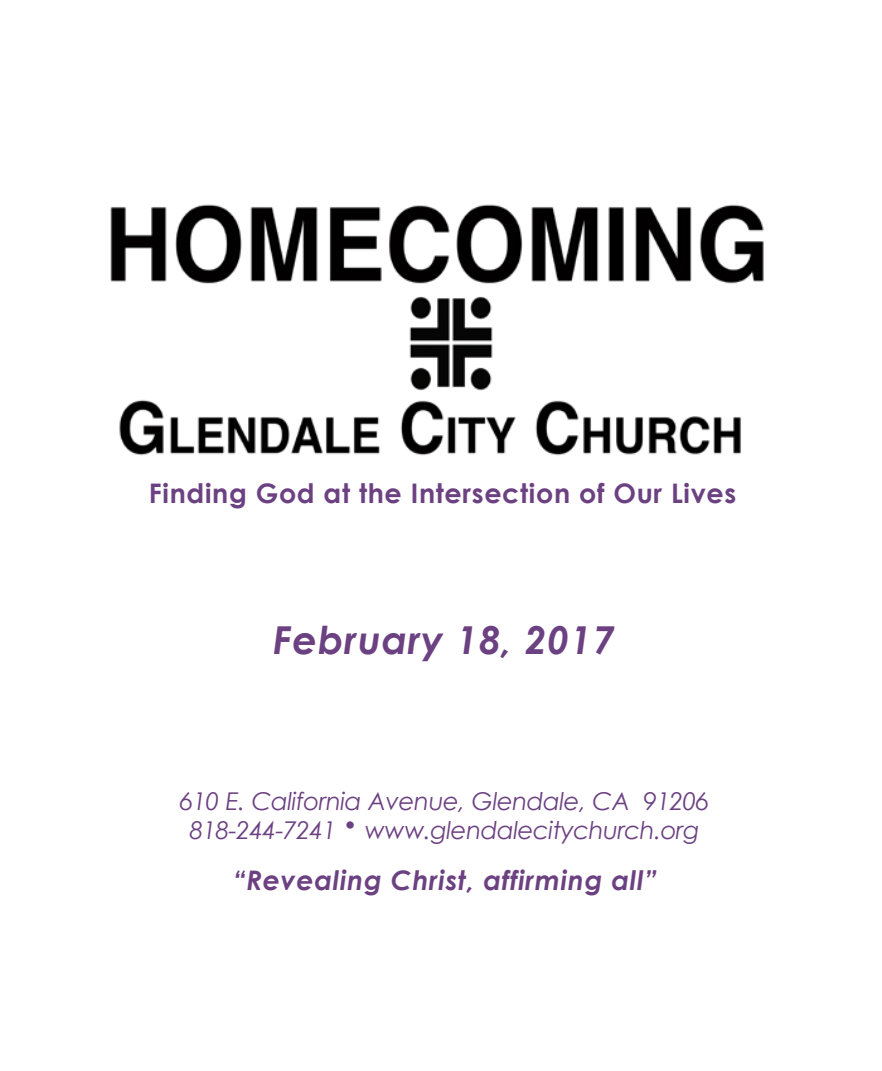
<style>
.page{position:relative;width:882px;height:1071px;background:#fff}
.page>*{position:absolute;margin:0;border:0;box-sizing:border-box;transform-origin:0 0}
.t1{font:italic 700 38.5px "Century Gothic";letter-spacing:.025em;color:#6c4182}
.t2{font:700 26.95px "Century Gothic";letter-spacing:.025em;color:#6c4182}
.t3{font:italic 700 26.95px "Century Gothic";letter-spacing:.025em;color:#6c4182}
.t4{font:italic 24.5px/29.4px "Century Gothic";letter-spacing:-.02em;color:#6c4182;text-align:center}
</style>
<div class="page">
<img style="left:110px;top:205px;width:654px;height:251px">
<p class="t2" style="left:149px;top:477px;width:589px">Finding God at the Intersection of Our Lives</p>
<h1 class="t1" style="left:273px;top:615px;width:343px">February 18, 2017</h1>
<p class="t4" style="left:180px;top:786px;width:531px">610 E. California Avenue, Glendale, CA 91206<br>818-244-7241 • www.glendalecitychurch.org</p>
<p class="t3" style="left:233px;top:863px;width:426px">“Revealing Christ, affirming all”</p>
</div>
